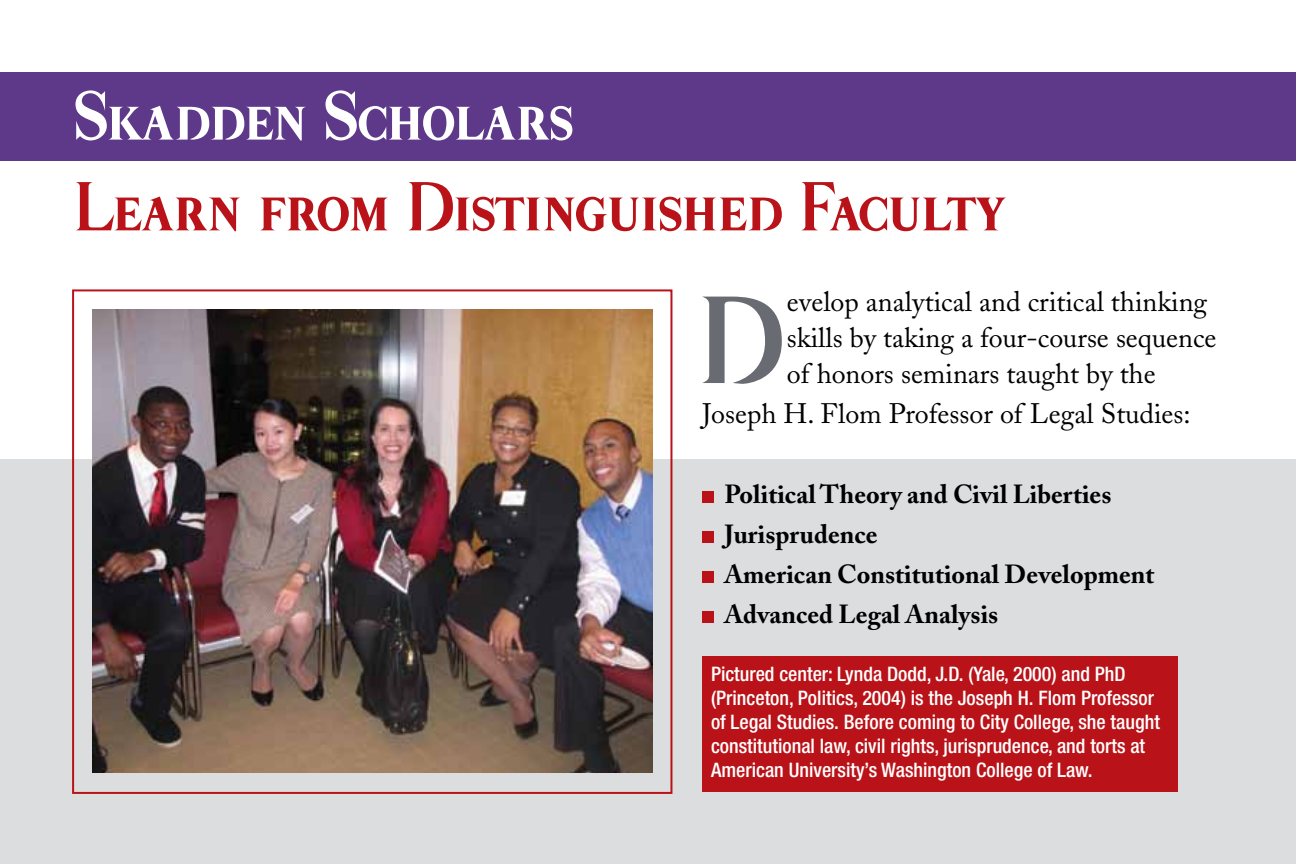
<style>
.page{position:relative;width:1296px;height:864px;background:#fff}
.page>*{position:absolute;margin:0;border:0;box-sizing:border-box;transform-origin:0 0}
.t1{font:700 114.6px "City Roman";color:#696b73}
.t2{font:700 64px "City Roman Small Caps";letter-spacing:-.07em;color:#b91319}
.t3{font:700 64px "City Roman Small Caps";letter-spacing:-.055em;color:#fff}
.t4{font:28px/36px "Adobe Caslon";color:#000}
.t5{font:700 26px/40px "Adobe Caslon";color:#000}
.t6{font:500 condensed 20px/24px "Helvetica Neue";color:#fff}
</style>
<div class="page">
<div style="left:0;top:460px;width:1296px;height:404px;background:#dcddde"></div>
<div style="left:72px;top:289px;width:600px;height:505px;border:2px solid #b91319"></div>
<div style="left:702px;top:491px;width:12px;height:12px;background:#b91319"></div>
<div style="left:702px;top:531px;width:12px;height:12px;background:#b91319"></div>
<div style="left:702px;top:571px;width:12px;height:12px;background:#b91319"></div>
<div style="left:702px;top:611px;width:12px;height:12px;background:#b91319"></div>
<img style="left:92px;top:310px;width:560px;height:463px">
<div style="left:702px;top:657px;width:476px;height:135px;background:#b91319"></div>
<div style="left:0;top:72px;width:1296px;height:89px;background:#5e398a"></div>
<h2 class="t3" style="left:72px;top:84px;width:504px">Skadden Scholars</h2>
<h2 class="t2" style="left:72px;top:175px;width:936px">Learn from Distinguished Faculty</h2>
<h1 class="t1" style="left:695px;top:284px;width:93px">D</h1>
<h3 class="t4" style="left:787px;top:284px;width:431px">evelop analytical and critical thinking skills by taking a four-course sequence of honors seminars taught by the</h3>
<h3 class="t4" style="left:702px;top:396px;width:490px">Joseph H. Flom Professor of Legal Studies:</h3>
<h3 class="t5" style="left:724px;top:474px;width:431px">Political Theory and Civil Liberties<br>Jurisprudence<br>American Constitutional Development<br>Advanced Legal Analysis</h3>
<p class="t6" style="left:711px;top:662px;width:450px">Pictured center: Lynda Dodd, J.D. (Yale, 2000) and PhD (Princeton, Politics, 2004) is the Joseph H. Flom Professor of Legal Studies. Before coming to City College, she taught constitutional law, civil rights, jurisprudence, and torts at American University’s Washington College of Law.</p>
</div>
